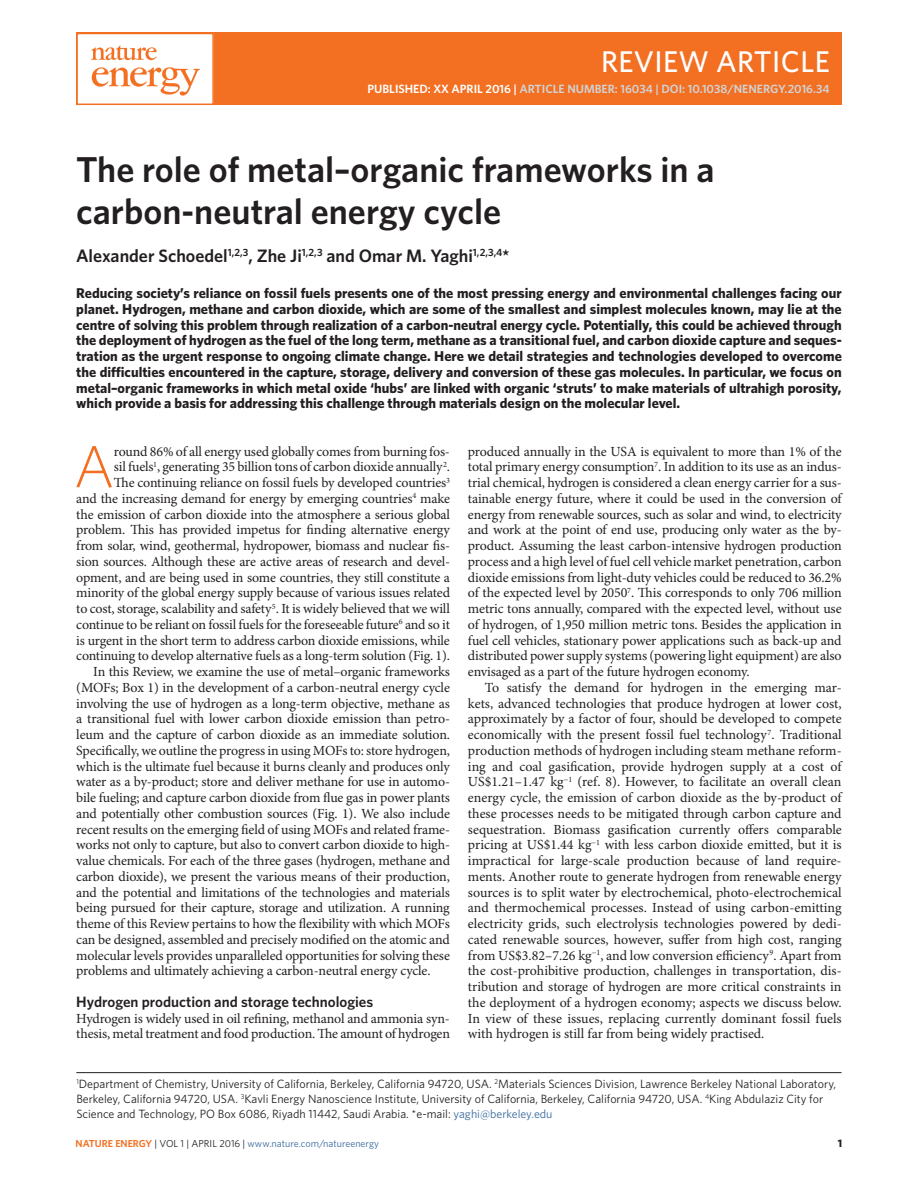
<style>
.page{position:relative;width:918px;height:1188px;background:#fff}
.page>*{position:absolute;margin:0;border:0;box-sizing:border-box;transform-origin:0 0}
.t1{font:300 59.4px "Whitney";color:#f36f21}
.t2{font:600 36px/42px "Whitney";color:#231f20}
.t3{font:500 30px "Whitney";letter-spacing:.01em;color:#fff}
.t4{font:600 18px "Whitney";color:#231f20}
.t5{font:600 15px "Whitney";color:#231f20}
.t6{font:700 14.25px/15.8px "Whitney";color:#231f20;text-align:justify}
.t7{font:13.95px/15.8px "Minion Pro";letter-spacing:-.015em;color:#231f20;text-align:justify}
.t8{font:12px/15px "Whitney";color:#231f20}
.t9{font:600 12px "Whitney";color:#d1d3d4}
.t10{font:700 10.8px "Whitney";color:#231f20}
.t11{font:10.2px "Whitney";color:#396a9e}
.s1{color:#fff}
.s2{color:#396a9e}
.s3{font-weight:600;color:#f36f21}
.s4{color:#231f20}
</style>
<div class="page">
<hr style="left:76px;top:1072px;width:766px;height:1px;background:#231f20">
<div style="left:76px;top:33px;width:766px;height:72px;background:#f36f21"></div>
<div style="left:77px;top:33px;width:136px;height:71px;background:#fff"></div>
<div style="left:76px;top:33px;width:138px;height:72px;border:2px solid #f36f21"></div>
<svg style="left:91px;top:45px;width:66px;height:15px"></svg>
<svg style="left:92px;top:67px;width:108px;height:29px"></svg>
<h3 class="t3" style="left:601px;top:44px;width:230px">REVIEW ARTICLE</h3>
<p class="t9" style="left:368px;top:84px;width:464px"><span class="s1">PUBLISHED: XX APRIL 2016 |</span> ARTICLE NUMBER: 16034 | DOI: 10.1038/NENERGY.2016.34</p>
<h2 class="t2" style="left:76px;top:150px;width:640px">The role of metal–organic frameworks in a carbon-neutral energy cycle</h2>
<p class="t4" style="left:76px;top:249px;width:435px">Alexander Schoedel<sup>1,2,3</sup>, Zhe Ji<sup>1,2,3</sup> and Omar M. Yaghi<sup>1,2,3,4</sup>*</p>
<p class="t6" style="left:76px;top:286px;width:767px">Reducing society’s reliance on fossil fuels presents one of the most pressing energy and environmental challenges facing our planet. Hydrogen, methane and carbon dioxide, which are some of the smallest and simplest molecules known, may lie at the centre of solving this problem through realization of a carbon-neutral energy cycle. Potentially, this could be achieved through the deployment of hydrogen as the fuel of the long term, methane as a transitional fuel, and carbon dioxide capture and seques&shy;tration as the urgent response to ongoing climate change. Here we detail strategies and technologies developed to overcome the difficulties encountered in the capture, storage, delivery and conversion of these gas molecules. In particular, we focus on metal–organic frameworks in which metal oxide ‘hubs’ are linked with organic ‘struts’ to make materials of ultrahigh porosity, which provide a basis for addressing this challenge through materials design on the molecular level.</p>
<p class="t7" style="left:468px;top:445px;width:375px">produced annually in the USA is equivalent to more than 1% of the total primary energy consumption<sup>7</sup>. In addition to its use as an indus&shy;trial chemical, hydrogen is considered a clean energy carrier for a sus&shy;tainable energy future, where it could be used in the conversion of energy from renewable sources, such as solar and wind, to electricity and work at the point of end use, producing only water as the by&shy;product. Assuming the least carbon-intensive hydrogen production process and a high level of fuel cell vehicle market penetration, carbon dioxide emissions from light-duty vehicles could be reduced to 36.2% of the expected level by 2050<sup>7</sup>. This corresponds to only 706 million metric tons annually, compared with the expected level, without use of hydrogen, of 1,950 million metric tons. Besides the application in fuel cell vehicles, stationary power applications such as back-up and distributed power supply systems (powering light equipment) are also envisaged as a part of the future hydrogen economy.</p>
<p class="t7" style="left:468px;top:681px;width:375px;text-indent:17px">To satisfy the demand for hydrogen in the emerging mar&shy;kets, advanced technologies that produce hydrogen at lower cost, approximately by a factor of four, should be developed to compete economically with the present fossil fuel technology<sup>7</sup>. Traditional production methods of hydrogen including steam methane reform&shy;ing and coal gasification, provide hydrogen supply at a cost of US$1.21–1.47 kg<sup>−1</sup> (ref. 8). However, to facilitate an overall clean energy cycle, the emission of carbon dioxide as the by-product of these processes needs to be mitigated through carbon capture and sequestration. Biomass gasification currently offers comparable pricing at US$1.44 kg<sup>−1</sup> with less carbon dioxide emitted, but it is impractical for large-scale production because of land require&shy;ments. Another route to generate hydrogen from renewable energy sources is to split water by electrochemical, photo-electrochemical and thermochemical processes. Instead of using carbon-emitting electricity grids, such electrolysis technologies powered by dedi&shy;cated renewable sources, however, suffer from high cost, ranging from US$3.82–7.26 kg<sup>−1</sup>, and low conversion efficiency<sup>9</sup>. Apart from the cost-prohibitive production, challenges in transportation, dis&shy;tribution and storage of hydrogen are more critical constraints in the deployment of a hydrogen economy; aspects we discuss below.<br>In view of these issues, replacing currently dominant fossil fuels with hydrogen is still far from being widely practised.</p>
<p class="t8" style="left:76px;top:1078px;width:761px"><sup>1</sup>Department of Chemistry, University of California, Berkeley, California 94720, USA. <sup>2</sup>Materials Sciences Division, Lawrence Berkeley National Laboratory,<br>Berkeley, California 94720, USA. <sup>3</sup>Kavli Energy Nanoscience Institute, University of California, Berkeley, California 94720, USA. <sup>4</sup>King Abdulaziz City for<br>Science and Technology, PO Box 6086, Riyadh 11442, Saudi Arabia. *e-mail: <span class="s2">yaghi@berkeley.edu</span></p>
<h1 class="t1" style="left:74px;top:446px;width:43px">A</h1>
<p class="t7" style="left:114px;top:445px;width:338px">round 86% of all energy used globally comes from burning fos-</p>
<p class="t7" style="left:114px;top:460px;width:338px">sil fuels<sup>1</sup>, generating 35 billion tons of carbon dioxide annually<sup>2</sup>.</p>
<p class="t7" style="left:114px;top:476px;width:338px">The continuing reliance on fossil fuels by developed countries<sup>3</sup></p>
<p class="t7" style="left:76px;top:492px;width:375px">and the increasing demand for energy by emerging countries<sup>4</sup> make</p>
<p class="t7" style="left:76px;top:508px;width:375px">the emission of carbon dioxide into the atmosphere a serious global</p>
<p class="t7" style="left:76px;top:523px;width:375px">problem. This has provided impetus for finding alternative energy</p>
<p class="t7" style="left:76px;top:539px;width:375px">from solar, wind, geothermal, hydropower, biomass and nuclear fis-</p>
<p class="t7" style="left:76px;top:555px;width:375px">sion sources. Although these are active areas of research and devel-</p>
<p class="t7" style="left:76px;top:571px;width:375px">opment, and are being used in some countries, they still constitute a</p>
<p class="t7" style="left:76px;top:586px;width:375px">minority of the global energy supply because of various issues related</p>
<p class="t7" style="left:76px;top:602px;width:375px">to cost, storage, scalability and safety<sup>5</sup>. It is widely believed that we will</p>
<p class="t7" style="left:76px;top:618px;width:375px">continue to be reliant on fossil fuels for the foreseeable future<sup>6</sup> and so it</p>
<p class="t7" style="left:76px;top:634px;width:375px">is urgent in the short term to address carbon dioxide emissions, while</p>
<p class="t7" style="left:76px;top:649px;width:375px">continuing to develop alternative fuels as a long-term solution (Fig. 1).</p>
<p class="t7" style="left:93px;top:665px;width:358px">In this Review, we examine the use of metal–organic frameworks</p>
<p class="t7" style="left:76px;top:681px;width:375px">(MOFs; Box 1) in the development of a carbon-neutral energy cycle</p>
<p class="t7" style="left:76px;top:697px;width:375px">involving the use of hydrogen as a long-term objective, methane as</p>
<p class="t7" style="left:76px;top:712px;width:375px">a transitional fuel with lower carbon dioxide emission than petro-</p>
<p class="t7" style="left:76px;top:728px;width:375px">leum and the capture of carbon dioxide as an immediate solution.</p>
<p class="t7" style="left:76px;top:744px;width:375px">Specifically, we outline the progress in using MOFs to: store hydrogen,</p>
<p class="t7" style="left:76px;top:760px;width:375px">which is the ultimate fuel because it burns cleanly and produces only</p>
<p class="t7" style="left:76px;top:775px;width:375px">water as a by-product; store and deliver methane for use in automo-</p>
<p class="t7" style="left:76px;top:791px;width:375px">bile fueling; and capture carbon dioxide from flue gas in power plants</p>
<p class="t7" style="left:76px;top:807px;width:375px">and potentially other combustion sources (Fig. 1). We also include</p>
<p class="t7" style="left:76px;top:823px;width:375px">recent results on the emerging field of using MOFs and related frame-</p>
<p class="t7" style="left:76px;top:838px;width:375px">works not only to capture, but also to convert carbon dioxide to high-</p>
<p class="t7" style="left:76px;top:854px;width:375px">value chemicals. For each of the three gases (hydrogen, methane and</p>
<p class="t7" style="left:76px;top:870px;width:375px">carbon dioxide), we present the various means of their production,</p>
<p class="t7" style="left:76px;top:886px;width:375px">and the potential and limitations of the technologies and materials</p>
<p class="t7" style="left:76px;top:901px;width:375px">being pursued for their capture, storage and utilization. A running</p>
<p class="t7" style="left:76px;top:917px;width:375px">theme of this Review pertains to how the flexibility with which MOFs</p>
<p class="t7" style="left:76px;top:933px;width:375px">can be designed, assembled and precisely modified on the atomic and</p>
<p class="t7" style="left:76px;top:949px;width:375px">molecular levels provides unparalleled opportunities for solving these</p>
<p class="t7" style="left:76px;top:964px;width:356px">problems and ultimately achieving a carbon-neutral energy cycle.</p>
<p class="t5" style="left:76px;top:996px;width:298px">Hydrogen production and storage technologies</p>
<p class="t7" style="left:76px;top:1012px;width:375px">Hydrogen is widely used in oil refining, methanol and ammonia syn&shy;thesis, metal treatment and food production. The amount of hydrogen</p>
<p class="t11" style="left:76px;top:1139px;width:305px"><span class="s3">NATURE ENERGY</span> <span class="s4">| VOL 1 | APRIL 2016 |</span> www.nature.com/natureenergy</p>
<p class="t10" style="left:838px;top:1139px;width:6px">1</p>
</div>
